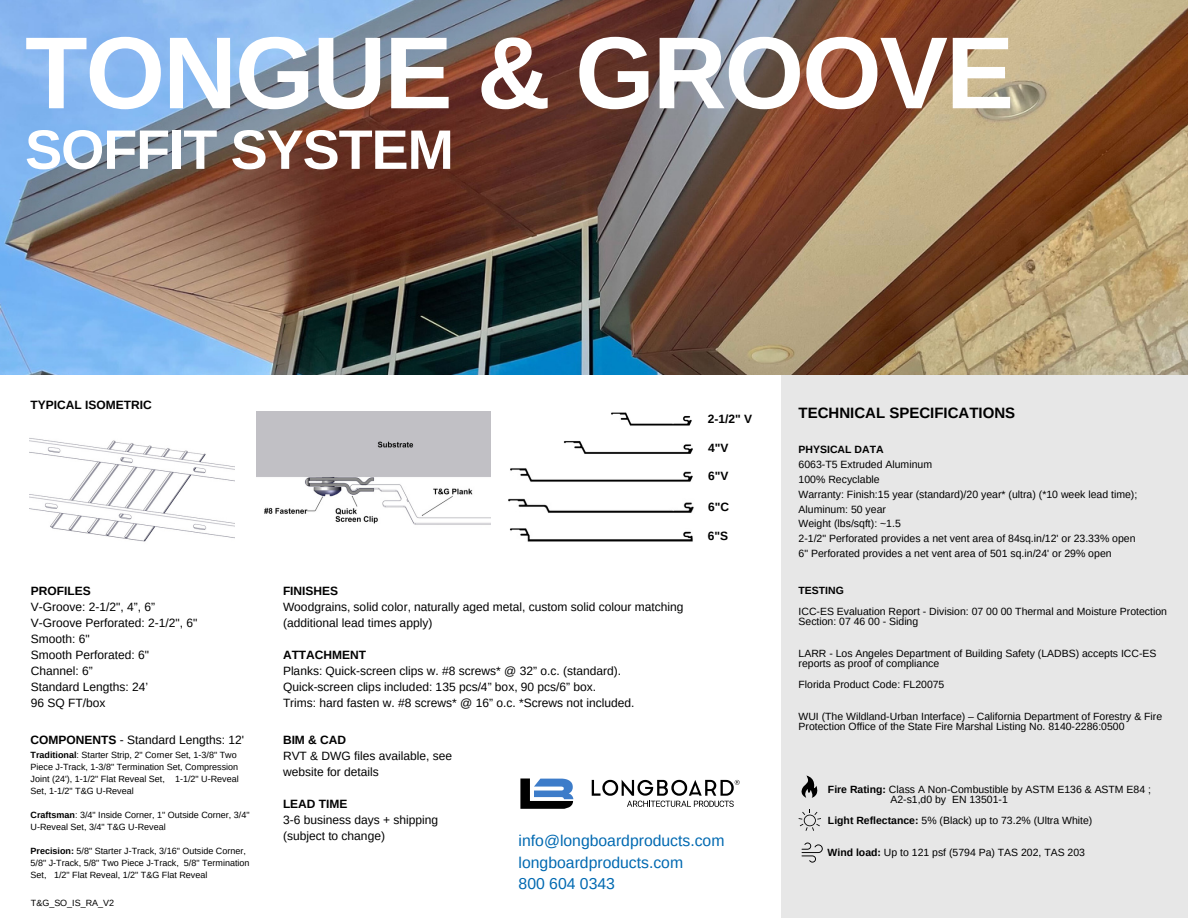
<style>
.page{position:relative;width:1188px;height:918px;background:#fff}
.page>*{position:absolute;margin:0;border:0;box-sizing:border-box;transform-origin:0 0}
.t1{font:700 102.3px "Arimo";letter-spacing:-.02em;color:#fff}
.t2{font:700 55.65px "Arimo";letter-spacing:-.02em;color:#fff}
.t3{font:15.75px/21.3px "Arimo";color:#0069b1}
.t4{font:700 15px "Arimo";color:#000}
.t5{font:12px/16px "Arimo";color:#000}
.t6{font:700 12px "Arimo";color:#000}
.t7{font:10.5px/14.9px "Arimo";color:#000}
.t8{font:700 10.5px "Arimo";color:#000}
.t9{font:9px/12px "Arimo";color:#000}
.s1{font-weight:700}
</style>
<div class="page">
<div style="left:781px;top:375px;width:407px;height:543px;background:#e7e7e7"></div>
<svg style="left:802px;top:776px;width:15px;height:22px"></svg>
<svg style="left:520px;top:779px;width:53px;height:30px"></svg>
<svg style="left:592px;top:780px;width:148px;height:27px"></svg>
<img style="left:564px;top:441px;width:129px;height:13px">
<img style="left:508px;top:498px;width:186px;height:15px">
<img style="left:509px;top:528px;width:184px;height:14px">
<img style="left:510px;top:468px;width:183px;height:14px">
<img style="left:611px;top:412px;width:81px;height:14px">
<svg style="left:799px;top:810px;width:22px;height:21px"></svg>
<svg style="left:802px;top:843px;width:21px;height:20px"></svg>
<img style="left:0;top:0;width:1188px;height:375px">
<img style="left:30px;top:438px;width:204px;height:104px">
<img style="left:257px;top:412px;width:234px;height:113px">
<h1 class="t1" style="left:25px;top:16px;width:990px">TONGUE &amp; GROOVE</h1>
<h2 class="t2" style="left:25px;top:119px;width:430px">SOFFIT SYSTEM</h2>
<p class="t6" style="left:31px;top:398px;width:123px">TYPICAL ISOMETRIC</p>
<p class="t6" style="left:31px;top:584px;width:61px">PROFILES</p>
<p class="t5" style="left:31px;top:599px;width:168px">V-Groove: 2-1/2", 4”, 6”<br>V-Groove Perforated: 2-1/2", 6"<br>Smooth: 6"<br>Smooth Perforated: 6"<br>Channel: 6”<br>Standard Lengths: 24’<br>96 SQ FT/box</p>
<p class="t5" style="left:31px;top:732px;width:215px"><span class="s1">COMPONENTS</span> - Standard Lengths: 12'</p>
<p class="t9" style="left:31px;top:749px;width:210px"><span class="s1">Traditional</span>: Starter Strip, 2" Corner Set, 1-3/8" Two Piece J-Track, 1-3/8" Termination Set, Compression Joint (24'), 1-1/2" Flat Reveal Set, 1-1/2" U-Reveal Set, 1-1/2" T&amp;G U-Reveal</p>
<p class="t9" style="left:31px;top:809px;width:221px"><span class="s1">Craftsman</span>: 3/4" Inside Corner, 1" Outside Corner, 3/4"<br>U-Reveal Set, 3/4" T&amp;G U-Reveal</p>
<p class="t9" style="left:31px;top:845px;width:221px"><span class="s1">Precision:</span> 5/8" Starter J-Track, 3/16" Outside Corner,<br>5/8" J-Track, 5/8" Two Piece J-Track, 5/8" Termination<br>Set, 1/2" Flat Reveal, 1/2" T&amp;G Flat Reveal</p>
<p class="t9" style="left:31px;top:897px;width:85px">T&amp;G_SO_IS_RA_V2</p>
<p class="t6" style="left:708px;top:412px;width:46px">2-1/2" V</p>
<p class="t6" style="left:708px;top:441px;width:22px">4"V</p>
<p class="t6" style="left:708px;top:469px;width:22px">6"V</p>
<p class="t6" style="left:708px;top:500px;width:23px">6"C</p>
<p class="t6" style="left:283px;top:584px;width:57px">FINISHES</p>
<p class="t5" style="left:283px;top:599px;width:402px">Woodgrains, solid color, naturally aged metal, custom solid colour matching (additional lead times apply)</p>
<p class="t6" style="left:283px;top:648px;width:85px">ATTACHMENT</p>
<p class="t5" style="left:283px;top:663px;width:353px">Planks: Quick-screen clips w. #8 screws* @ 32” o.c. (standard).<br>Quick-screen clips included: 135 pcs/4” box, 90 pcs/6” box.<br>Trims: hard fasten w. #8 screws* @ 16” o.c. *Screws not included.</p>
<p class="t6" style="left:708px;top:529px;width:22px">6"S</p>
<p class="t6" style="left:283px;top:733px;width:65px">BIM &amp; CAD</p>
<p class="t5" style="left:283px;top:748px;width:171px">RVT &amp; DWG files available, see website for details</p>
<p class="t6" style="left:283px;top:797px;width:66px">LEAD TIME</p>
<p class="t5" style="left:283px;top:812px;width:157px">3-6 business days + shipping (subject to change)</p>
<h3 class="t3" style="left:519px;top:830px;width:207px">info@longboardproducts.com longboardproducts.com<br>800 604 0343</h3>
<h3 class="t4" style="left:799px;top:405px;width:218px">TECHNICAL SPECIFICATIONS</h3>
<p class="t8" style="left:799px;top:444px;width:87px">PHYSICAL DATA</p>
<p class="t7" style="left:799px;top:457px;width:340px">6063-T5 Extruded Aluminum<br>100% Recyclable<br>Warranty: Finish:15 year (standard)/20 year* (ultra) (*10 week lead time); Aluminum: 50 year<br>Weight (lbs/sqft): ~1.5<br>2-1/2" Perforated provides a net vent area of 84sq.in/12' or 23.33% open 6" Perforated provides a net vent area of 501 sq.in/24' or 29% open</p>
<p class="t8" style="left:799px;top:584px;width:47px">TESTING</p>
<p class="t7" style="left:799px;top:606px;width:370px;line-height:10.5px">ICC-ES Evaluation Report - Division: 07 00 00 Thermal and Moisture Protection<br>Section: 07 46 00 - Siding</p>
<p class="t7" style="left:799px;top:648px;width:359px;line-height:10.5px">LARR - Los Angeles Department of Building Safety (LADBS) accepts ICC-ES reports as proof of compliance</p>
<p class="t7" style="left:799px;top:677px;width:147px">Florida Product Code: FL20075</p>
<p class="t7" style="left:799px;top:711px;width:365px;line-height:10.5px">WUI (The Wildland-Urban Interface) – California Department of Forestry &amp; Fire<br>Protection Office of the State Fire Marshal Listing No. 8140-2286:0500</p>
<p class="t7" style="left:890px;top:784px;width:262px;line-height:10.5px;text-indent:-62px"><span class="s1">Fire Rating:</span> Class A Non-Combustible by ASTM E136 &amp; ASTM E84 ;<br>A2-s1,d0 by EN 13501-1</p>
<p class="t7" style="left:828px;top:813px;width:266px"><span class="s1">Light Reflectance:</span> 5% (Black) up to 73.2% (Ultra White)</p>
<p class="t7" style="left:828px;top:844px;width:259px"><span class="s1">Wind load:</span> Up to 121 psf (5794 Pa) TAS 202, TAS 203</p>
</div>
